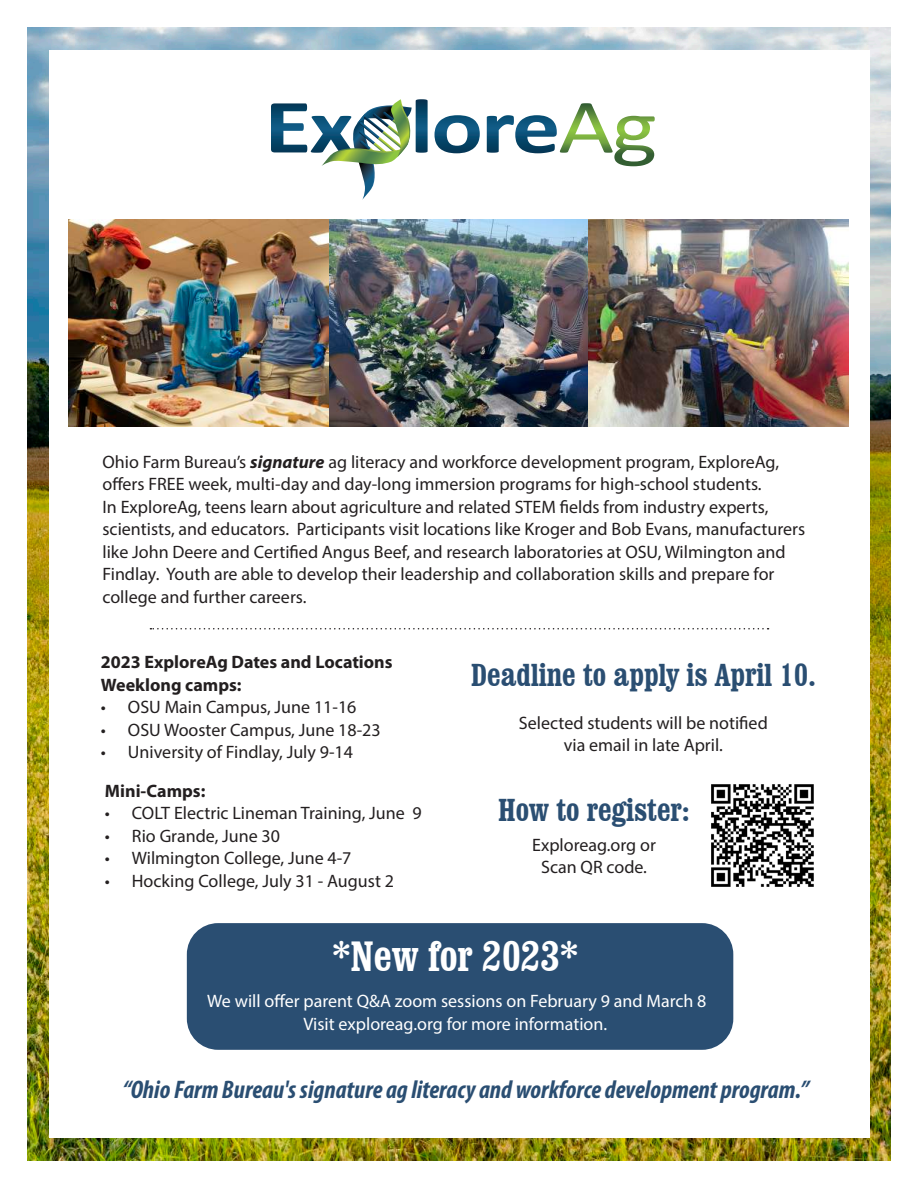
<style>
.page{position:relative;width:918px;height:1188px;background:#fff}
.page>*{position:absolute;margin:0;border:0;box-sizing:border-box;transform-origin:0 0}
.t1{font:700 condensed 42px "Clarendon BT";color:#fff}
.t2{font:700 condensed 31.5px "Clarendon BT";color:#2a4e72}
.t3{font:italic 700 condensed 25.5px "Myriad Pro";color:#2a4e72}
.t4{font:18px/22.5px "Myriad Pro";color:#231f20;text-align:center}
.t5{font:18px/22.5px "Myriad Pro";color:#fff;text-align:center}
.t6{font:700 18px/22.5px "Myriad Pro";color:#231f20}
.s1{font-weight:700;font-style:italic}
</style>
<div class="page">
<img style="left:28px;top:28px;width:862px;height:1132px">
<div style="left:49px;top:50px;width:820px;height:1088px;background:#fff"></div>
<svg style="left:150px;top:628px;width:619px;height:2px"></svg>
<img style="left:68px;top:219px;width:780px;height:207px">
<svg style="left:435px;top:115px;width:45px;height:38px"></svg>
<svg style="left:487px;top:103px;width:168px;height:63px"></svg>
<svg style="left:271px;top:99px;width:157px;height:101px"></svg>
<img style="left:711px;top:784px;width:103px;height:103px">
<div style="left:187px;top:923px;width:546px;height:127px;background:#2a4e72;border-radius:31px"></div>
<p class="t4" style="left:102px;top:450px;width:704px;text-align:left">Ohio Farm Bureau’s <span class="s1">signature</span> ag literacy and workforce development program, ExploreAg, offers FREE week, multi-day and day-long immersion programs for high-school students.<br>In ExploreAg, teens learn about agriculture and related STEM fields from industry experts, scientists, and educators. Participants visit locations like Kroger and Bob Evans, manufacturers like John Deere and Certified Angus Beef, and research laboratories at OSU, Wilmington and Findlay. Youth are able to develop their leadership and collaboration skills and prepare for college and further careers.</p>
<p class="t6" style="left:101px;top:650px;width:293px">2023 ExploreAg Dates and Locations<br>Weeklong camps:</p>
<p class="t4" style="left:101px;top:696px;width:257px">• OSU Main Campus, June 11-16</p>
<p class="t4" style="left:101px;top:718px;width:281px">• OSU Wooster Campus, June 18-23</p>
<p class="t4" style="left:101px;top:741px;width:254px">• University of Findlay, July 9-14</p>
<p class="t6" style="left:105px;top:779px;width:102px">Mini-Camps:</p>
<p class="t4" style="left:105px;top:802px;width:318px">• COLT Electric Lineman Training, June 9</p>
<p class="t4" style="left:105px;top:824px;width:177px">• Rio Grande, June 30</p>
<p class="t4" style="left:105px;top:847px;width:248px">• Wilmington College, June 4-7</p>
<p class="t4" style="left:105px;top:869px;width:291px">• Hocking College, July 31 - August 2</p>
<h2 class="t2" style="left:471px;top:655px;width:346px">Deadline to apply is April 10.</h2>
<p class="t4" style="left:519px;top:711px;width:250px">Selected students will be notified via email in late April.</p>
<h2 class="t2" style="left:498px;top:791px;width:193px">How to register:</h2>
<p class="t4" style="left:532px;top:833px;width:125px">Exploreag.org or<br>Scan QR code.</p>
<h1 class="t1" style="left:332px;top:930px;width:247px">*New for 2023*</h1>
<p class="t5" style="left:207px;top:990px;width:501px">We will offer parent Q&amp;A zoom sessions on February 9 and March 8<br>Visit exploreag.org for more information.</p>
<h3 class="t3" style="left:123px;top:1073px;width:688px">“Ohio Farm Bureau's signature ag literacy and workforce development program.”</h3>
</div>
